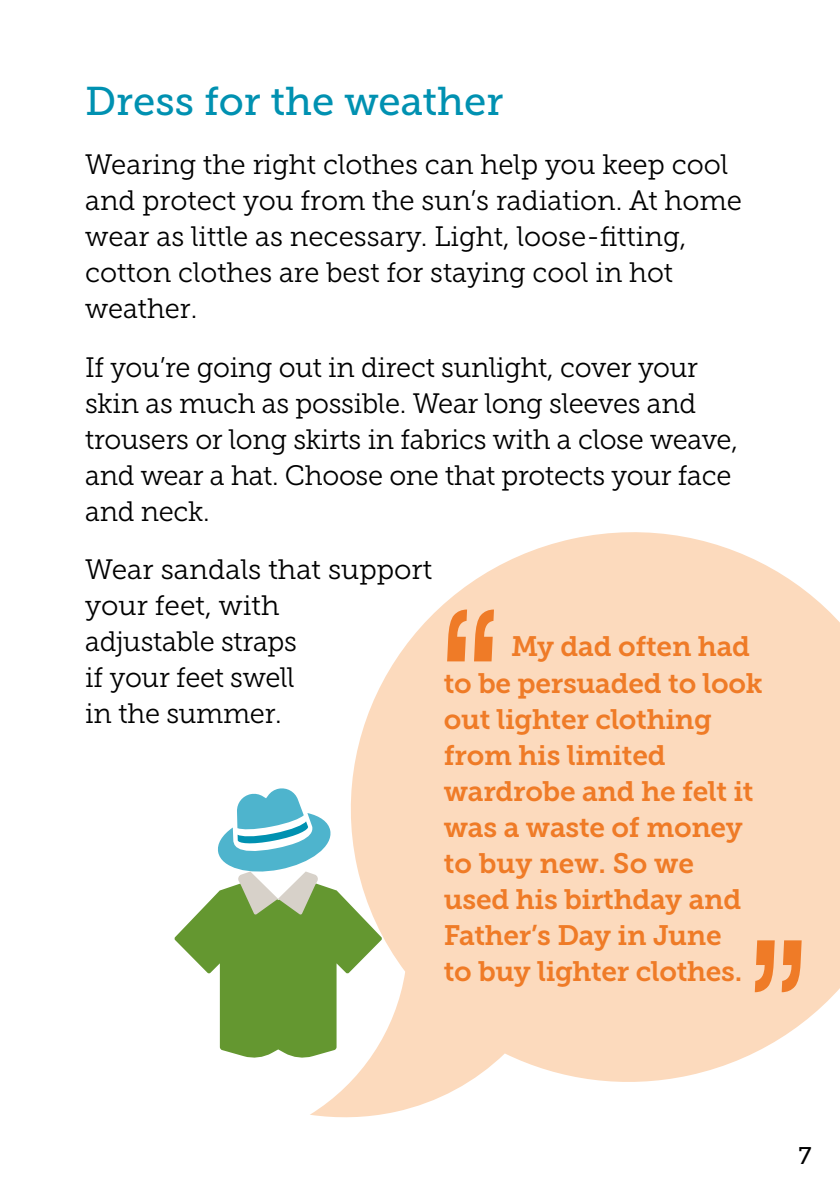
<style>
.page{position:relative;width:840px;height:1191px;background:#fff}
.page>*{position:absolute;margin:0;border:0;box-sizing:border-box;transform-origin:0 0}
.t1{font:40px "Museo Slab 500";color:#0091b1}
.t2{font:28px/36px "Museo Slab 300";letter-spacing:-.01em;color:#000}
.t3{font:28px/36px "Museo Slab 700";letter-spacing:-.01em;color:#ef7b27}
.t4{font:24px "Museo Slab 500";color:#000}
</style>
<div class="page">
<svg style="left:310px;top:532px;width:529px;height:586px;fill:#fcdabd"></svg>
<svg style="left:447px;top:609px;width:46px;height:52px;background:#f4a163"></svg>
<svg style="left:754px;top:940px;width:47px;height:52px;background:#f4a164"></svg>
<svg style="left:174px;top:787px;width:208px;height:271px"></svg>
<h3 class="t1" style="left:85px;top:79px;width:419px">Dress for the weather</h3>
<p class="t2" style="left:85px;top:146px;width:658px">Wearing the right clothes can help you keep cool and protect you from the sun’s radiation. At home wear as little as necessary. Light, loose-fitting, cotton clothes are best for staying cool in hot weather.</p>
<p class="t2" style="left:85px;top:349px;width:654px">If you’re going out in direct sunlight, cover your skin as much as possible. Wear long sleeves and trousers or long skirts in fabrics with a close weave, and wear a hat. Choose one that protects your face and neck.</p>
<p class="t2" style="left:85px;top:552px;width:348px">Wear sandals that support your feet, with<br>adjustable straps<br>if your feet swell<br>in the summer.</p>
<p class="t3" style="left:443px;top:629px;width:320px;text-indent:67px">My dad often had to be persuaded to look out lighter clothing from his limited wardrobe and he felt it was a waste of money to buy new. So we used his birthday and<br>Father’s Day in June<br>to buy lighter clothes.</p>
<p class="t4" style="left:798px;top:1142px;width:15px">7</p>
</div>
